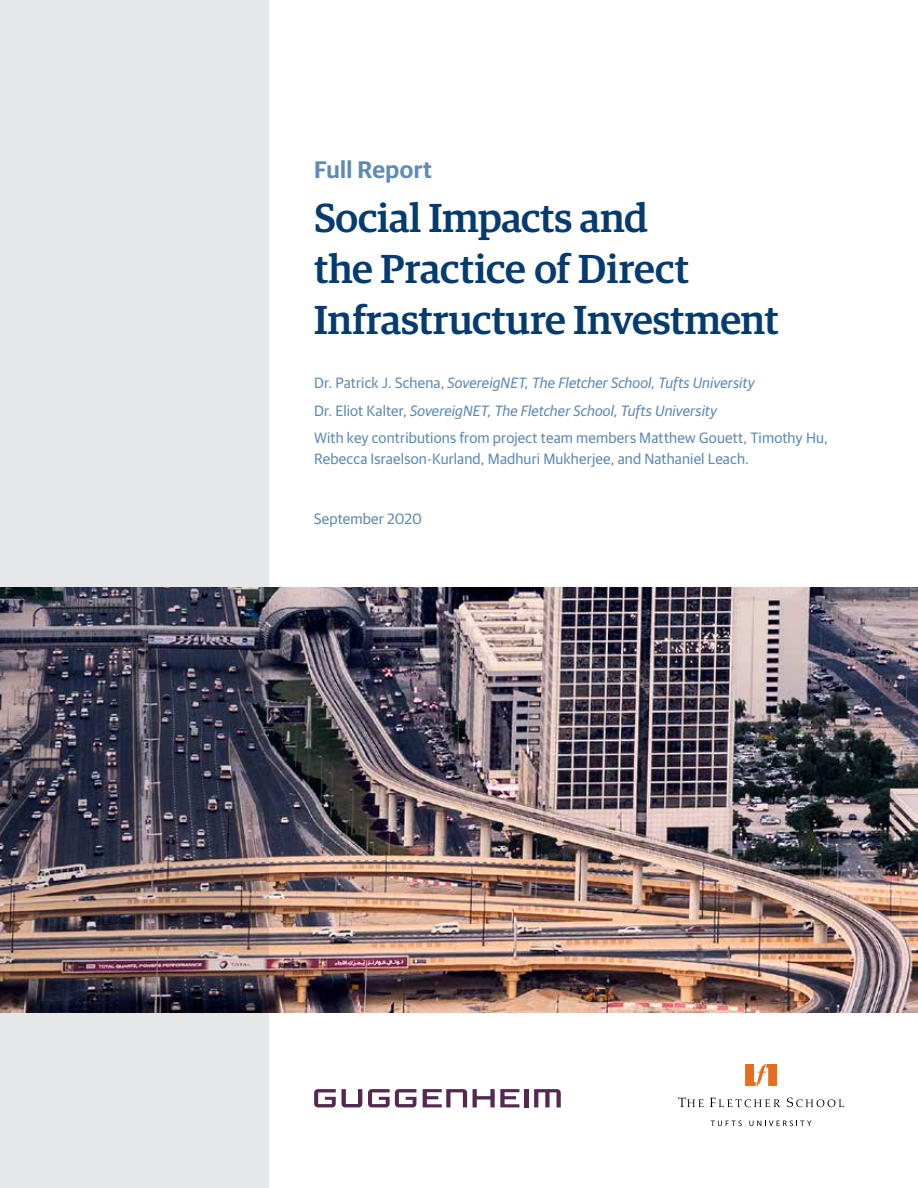
<style>
.page{position:relative;width:918px;height:1188px;background:#fff}
.page>*{position:absolute;margin:0;border:0;box-sizing:border-box;transform-origin:0 0}
.t1{font:500 40.5px/51px "Guardian Egyp";color:#063b6f}
.t2{font:600 24px "Guardian Sans";letter-spacing:.015em;color:#5e8ab5}
.t3{font:15px/27.8px "Guardian Sans";letter-spacing:.01em;color:#5e8ab5}
.s1{font-style:italic}
</style>
<div class="page">
<img style="left:269px;top:587px;width:649px;height:425px">
<svg style="left:0;top:0;width:269px;height:1188px;background:#b2b0b5"></svg>
<svg style="left:314px;top:1089px;width:22px;height:18px"></svg>
<svg style="left:342px;top:1089px;width:20px;height:18px"></svg>
<svg style="left:368px;top:1089px;width:48px;height:18px"></svg>
<svg style="left:423px;top:1089px;width:44px;height:18px"></svg>
<svg style="left:473px;top:1089px;width:46px;height:18px"></svg>
<hr style="left:524px;top:1089px;width:4px;height:18px;background:#54284f">
<svg style="left:534px;top:1089px;width:27px;height:18px"></svg>
<svg style="left:745px;top:1064px;width:32px;height:22px"></svg>
<svg style="left:678px;top:1098px;width:26px;height:9px"></svg>
<svg style="left:710px;top:1098px;width:70px;height:9px"></svg>
<svg style="left:787px;top:1098px;width:57px;height:9px"></svg>
<svg style="left:711px;top:1120px;width:31px;height:6px"></svg>
<svg style="left:749px;top:1120px;width:62px;height:6px"></svg>
<h2 class="t2" style="left:314px;top:152px;width:120px">Full Report</h2>
<h1 class="t1" style="left:314px;top:189px;width:466px">Social Impacts and<br>the Practice of Direct<br>Infrastructure Investment</h1>
<p class="t3" style="left:314px;top:368px;width:515px">Dr. Patrick J. Schena, <span class="s1">SovereigNET, The Fletcher School, Tufts University<br></span>Dr. Eliot Kalter, <span class="s1">SovereigNET, The Fletcher School, Tufts University<br></span>With key contributions from project team members Matthew Gouett, Timothy Hu,</p>
<p class="t3" style="left:314px;top:444px;width:436px">Rebecca Israelson-Kurland, Madhuri Mukherjee, and Nathaniel Leach.</p>
<p class="t3" style="left:314px;top:504px;width:109px">September 2020</p>
</div>
